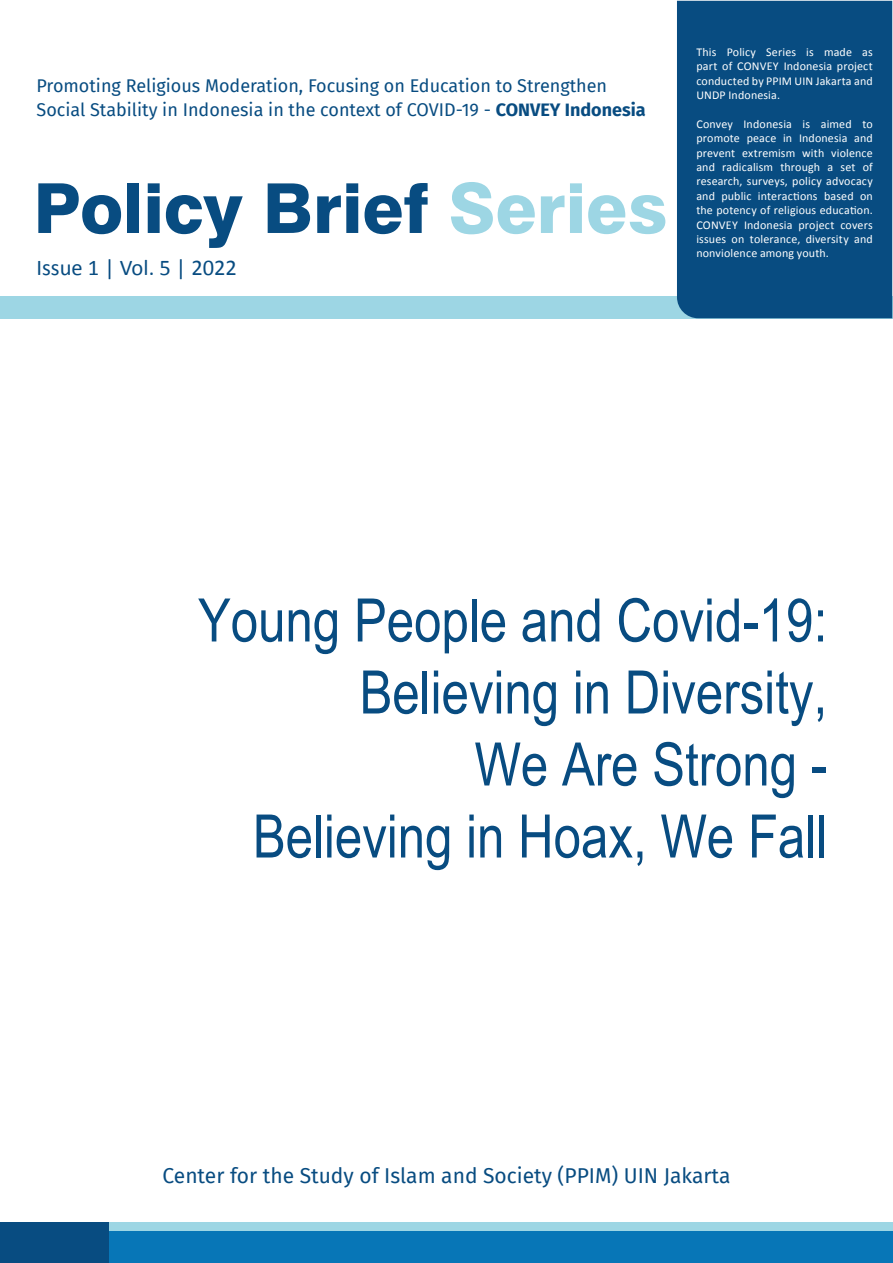
<style>
.page{position:relative;width:893px;height:1263px;background:#fff}
.page>*{position:absolute;margin:0;border:0;box-sizing:border-box;transform-origin:0 0}
.t1{font:800 69px "Swiss 721";color:#084c81}
.JUDUL_PB{font:60px/72px "Arial Narrow";color:#084c81;text-align:right}
.t2{font:22.5px "Calibri";color:#084c81}
.t3{font:21px "Fira Sans";color:#084c81}
.t4{font:18px/24px "Fira Sans";color:#084c81}
.t5{font:12px/14.4px "Calibri";letter-spacing:.01em;color:#fff;text-align:justify}
.s1{font-weight:700}
.s2{color:#9dd6e4}
</style>
<div class="page">
<div style="left:0;top:296px;width:893px;height:23px;background:#9dd6e4"></div>
<div style="left:677px;top:1px;width:215px;height:317px;background:#084c81"></div>
<div style="left:0;top:1231px;width:893px;height:32px;background:#0776b7"></div>
<div style="left:0;top:1222px;width:893px;height:9px;background:#9dd6e4"></div>
<div style="left:0;top:1222px;width:109px;height:41px;background:#084c81"></div>
<h3 class="t4" style="left:37px;top:74px;width:611px">Promoting Religious Moderation, Focusing on Education to Strengthen<br>Social Stability in Indonesia in the context of COVID-19 - <span class="s1">CONVEY Indonesia</span></h3>
<h1 class="t1" style="left:34px;top:166px;width:636px">Policy Brief <span class="s2">Series</span></h1>
<h3 class="t2" style="left:37px;top:254px;width:202px">Issue 1 | Vol. 5 | 2022</h3>
<p class="t5" style="left:696px;top:44px;width:178px">This Policy Series is made as part of CONVEY Indonesia project conducted by PPIM UIN Jakarta and UNDP Indonesia.</p>
<p class="t5" style="left:696px;top:116px;width:178px">Convey Indonesia is aimed to promote peace in Indonesia and prevent extremism with violence and radicalism through a set of research, surveys, policy advocacy and public interactions based on the potency of religious education.<br>CONVEY Indonesia project covers issues on tolerance, diversity and nonviolence among youth.</p>
<p class="JUDUL_PB" style="left:198px;top:582px;width:631px">Young People and Covid-19:<br>Believing in Diversity,</p>
<p class="JUDUL_PB" style="left:474px;top:726px;width:354px">We Are Strong -</p>
<p class="JUDUL_PB" style="left:253px;top:798px;width:576px">Believing in Hoax, We Fall</p>
<p class="t3" style="left:163px;top:1159px;width:569px">Center for the Study of Islam and Society (PPIM) UIN Jakarta</p>
</div>
